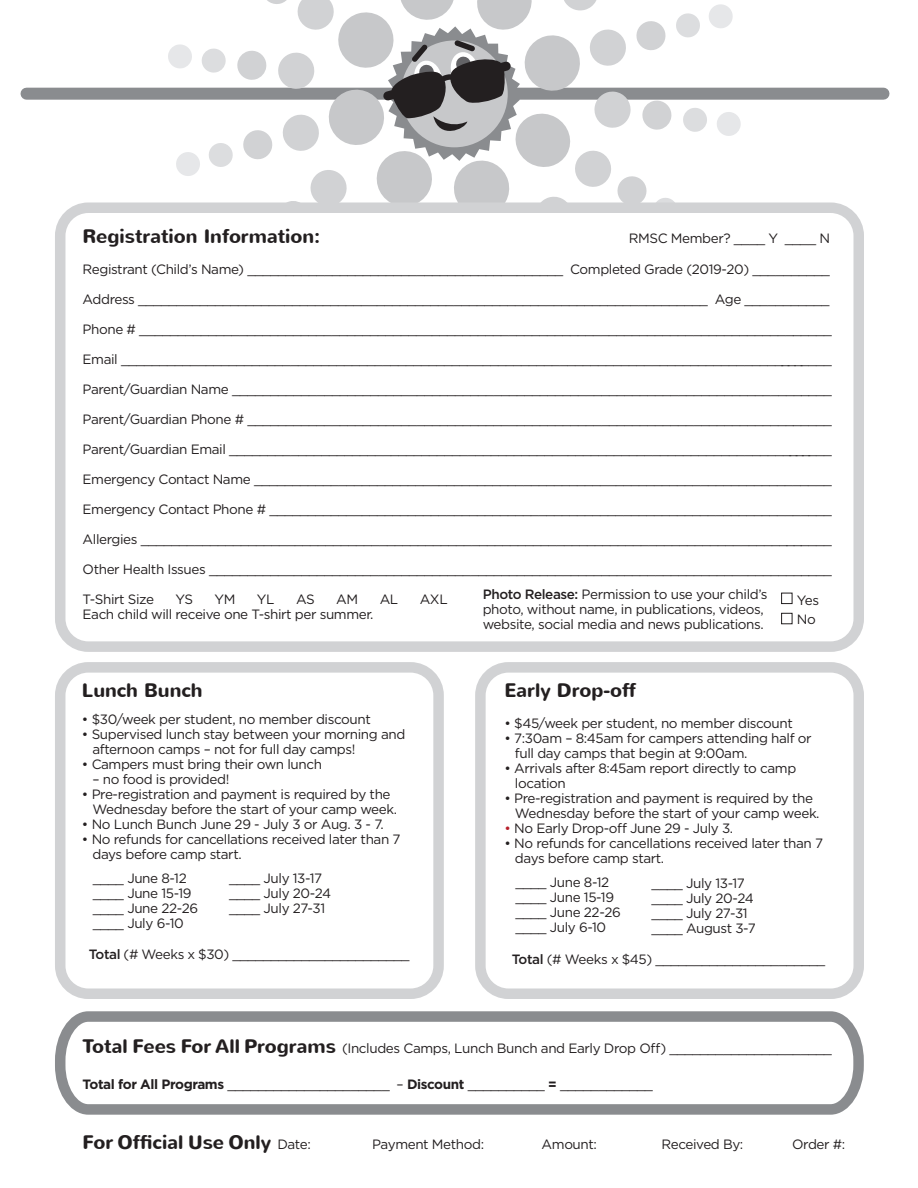
<style>
.page{position:relative;width:918px;height:1188px;background:#fff}
.page>*{position:absolute;margin:0;border:0;box-sizing:border-box;transform-origin:0 0}
.Black_Section_Header{font:700 19.5px "Nunito";color:#231f20}
.Black_Body_Copy{font:13.5px/15px "Gotham";letter-spacing:-.03em;color:#231f20}
.Black_Section_Header-2{font:13.5px "Gotham";letter-spacing:-.03em;color:#231f20}
.s1{font-weight:500}
.s2{color:#b71f2b}
.s3{font-family:"Nunito";font-weight:700;font-size:19.5px}
.s4{font-weight:700}
.s5{font-family:"Gotham";font-weight:400;font-size:13.5px}
</style>
<div class="page">
<div style="left:475px;top:662px;width:389px;height:337px;border:10px solid #d1d2d4;border-radius:28px"></div>
<div style="left:55px;top:662px;width:389px;height:337px;border:10px solid #d1d2d4;border-radius:28px"></div>
<div style="left:27px;top:88px;width:857px;height:12px;background:#8a8c8f"></div>
<svg style="left:167px;top:0;width:574px;height:202px"></svg>
<div style="left:55px;top:202px;width:809px;height:450px;border:10px solid #d1d2d4;border-radius:28px"></div>
<svg style="left:55px;top:1011px;width:809px;height:104px"></svg>
<div style="left:781px;top:593px;width:11px;height:11px;border:1px solid #231f20"></div>
<div style="left:781px;top:613px;width:11px;height:11px;border:1px solid #231f20"></div>
<p class="Black_Section_Header" style="left:83px;top:223px;width:239px">Registration Information:</p>
<p class="Black_Section_Header-2" style="left:629px;top:229px;width:203px">RMSC Member? ____ Y ____ N</p>
<p class="Black_Body_Copy" style="left:83px;top:262px;width:749px">Registrant (Child’s Name) _________________________________________ Completed Grade (2019-20) __________</p>
<p class="Black_Body_Copy" style="left:83px;top:292px;width:749px">Address __________________________________________________________________________ Age ___________</p>
<p class="Black_Body_Copy" style="left:83px;top:322px;width:751px">Phone # __________________________________________________________________________________________</p>
<p class="Black_Body_Copy" style="left:83px;top:352px;width:751px">Email _____________________________________________________________________________________________</p>
<p class="Black_Body_Copy" style="left:83px;top:382px;width:751px">Parent/Guardian Name ______________________________________________________________________________</p>
<p class="Black_Body_Copy" style="left:83px;top:412px;width:751px">Parent/Guardian Phone # ____________________________________________________________________________</p>
<p class="Black_Body_Copy" style="left:83px;top:442px;width:751px">Parent/Guardian Email _______________________________________________________________________________</p>
<p class="Black_Body_Copy" style="left:83px;top:472px;width:751px">Emergency Contact Name ___________________________________________________________________________</p>
<p class="Black_Body_Copy" style="left:83px;top:502px;width:751px">Emergency Contact Phone # _________________________________________________________________________</p>
<p class="Black_Body_Copy" style="left:83px;top:532px;width:751px">Allergies __________________________________________________________________________________________</p>
<p class="Black_Body_Copy" style="left:83px;top:562px;width:751px">Other Health Issues _________________________________________________________________________________</p>
<p class="Black_Body_Copy" style="left:83px;top:592px;width:73px">T-Shirt Size</p>
<p class="Black_Body_Copy" style="left:176px;top:592px;width:19px">YS</p>
<p class="Black_Body_Copy" style="left:215px;top:592px;width:22px">YM</p>
<p class="Black_Body_Copy" style="left:257px;top:592px;width:19px">YL</p>
<p class="Black_Body_Copy" style="left:296px;top:592px;width:20px">AS</p>
<p class="Black_Body_Copy" style="left:336px;top:592px;width:23px">AM</p>
<p class="Black_Body_Copy" style="left:380px;top:592px;width:20px">AL</p>
<p class="Black_Body_Copy" style="left:420px;top:592px;width:29px">AXL</p>
<p class="Black_Body_Copy" style="left:83px;top:607px;width:292px">Each child will receive one T-shirt per summer.</p>
<p class="Black_Body_Copy" style="left:483px;top:586px;width:286px"><span class="s1">Photo Release:</span> Permission to use your child’s photo, without name, in publications, videos, website, social media and news publications.</p>
<p class="Black_Body_Copy" style="left:797px;top:592px;width:24px">Yes</p>
<p class="Black_Body_Copy" style="left:797px;top:611px;width:20px">No</p>
<p class="Black_Section_Header" style="left:82px;top:677px;width:122px">Lunch Bunch</p>
<p class="Black_Body_Copy" style="left:82px;top:711px;width:290px">• $30/week per student, no member discount</p>
<p class="Black_Body_Copy" style="left:92px;top:726px;width:314px;text-indent:-10px">• Supervised lunch stay between your morning and afternoon camps – not for full day camps!</p>
<p class="Black_Body_Copy" style="left:82px;top:756px;width:242px">• Campers must bring their own lunch</p>
<p class="Black_Body_Copy" style="left:92px;top:771px;width:138px">– no food is provided!</p>
<p class="Black_Body_Copy" style="left:92px;top:786px;width:306px;text-indent:-10px">• Pre-registration and payment is required by the<br>Wednesday before the start of your camp week.</p>
<p class="Black_Body_Copy" style="left:82px;top:816px;width:303px">• No Lunch Bunch June 29 - July 3 or Aug. 3 - 7.</p>
<p class="Black_Body_Copy" style="left:92px;top:831px;width:310px;text-indent:-10px">• No refunds for cancellations received later than 7 days before camp start.</p>
<p class="Black_Body_Copy" style="left:93px;top:870px;width:95px">____ June 8-12</p>
<p class="Black_Body_Copy" style="left:93px;top:885px;width:100px">____ June 15-19</p>
<p class="Black_Body_Copy" style="left:93px;top:900px;width:107px">____ June 22-26</p>
<p class="Black_Body_Copy" style="left:93px;top:915px;width:92px">____ July 6-10</p>
<p class="Black_Body_Copy" style="left:89px;top:947px;width:322px"><span class="s1">Total</span> (# Weeks x $30) _______________________</p>
<p class="Black_Body_Copy" style="left:229px;top:871px;width:95px">____ July 13-17</p>
<p class="Black_Body_Copy" style="left:229px;top:886px;width:104px">____ July 20-24</p>
<p class="Black_Body_Copy" style="left:229px;top:901px;width:98px">____ July 27-31</p>
<p class="Black_Section_Header" style="left:504px;top:677px;width:133px">Early Drop-off</p>
<p class="Black_Body_Copy" style="left:504px;top:716px;width:290px">• $45/week per student, no member discount</p>
<p class="Black_Body_Copy" style="left:515px;top:731px;width:298px;text-indent:-10px">• 7:30am – 8:45am for campers attending half or full day camps that begin at 9:00am.</p>
<p class="Black_Body_Copy" style="left:515px;top:761px;width:283px;text-indent:-10px">• Arrivals after 8:45am report directly to camp location</p>
<p class="Black_Body_Copy" style="left:515px;top:791px;width:306px;text-indent:-10px">• Pre-registration and payment is required by the<br>Wednesday before the start of your camp week.</p>
<p class="Black_Body_Copy" style="left:504px;top:821px;width:230px"><span class="s2">•</span> No Early Drop-off June 29 - July 3.</p>
<p class="Black_Body_Copy" style="left:515px;top:836px;width:310px;text-indent:-10px">• No refunds for cancellations received later than 7 days before camp start.</p>
<p class="Black_Body_Copy" style="left:515px;top:875px;width:95px">____ June 8-12</p>
<p class="Black_Body_Copy" style="left:515px;top:890px;width:100px">____ June 15-19</p>
<p class="Black_Body_Copy" style="left:515px;top:905px;width:107px">____ June 22-26</p>
<p class="Black_Body_Copy" style="left:515px;top:920px;width:92px">____ July 6-10</p>
<p class="Black_Body_Copy" style="left:512px;top:951px;width:315px"><span class="s1">Total</span> (# Weeks x $45) ______________________</p>
<p class="Black_Body_Copy" style="left:652px;top:875px;width:95px">____ July 13-17</p>
<p class="Black_Body_Copy" style="left:652px;top:890px;width:104px">____ July 20-24</p>
<p class="Black_Body_Copy" style="left:652px;top:905px;width:98px">____ July 27-31</p>
<p class="Black_Body_Copy" style="left:652px;top:920px;width:106px">____ August 3-7</p>
<p class="Black_Section_Header-2" style="left:83px;top:1040px;width:751px"><span class="s3">Total Fees For All Programs</span> (Includes Camps, Lunch Bunch and Early Drop Off) _____________________</p>
<p class="Black_Section_Header-2" style="left:83px;top:1076px;width:572px"><span class="s4">Total for All Programs</span> _____________________ – <span class="s4">Discount</span> __________ <span class="s4">=</span> ____________</p>
<p class="Black_Section_Header" style="left:83px;top:1129px;width:230px">For Official Use Only <span class="s5">Date:</span></p>
<p class="Black_Section_Header-2" style="left:372px;top:1136px;width:113px">Payment Method:</p>
<p class="Black_Section_Header-2" style="left:542px;top:1136px;width:57px">Amount:</p>
<p class="Black_Section_Header-2" style="left:662px;top:1136px;width:83px">Received By:</p>
<p class="Black_Section_Header-2" style="left:792px;top:1136px;width:55px">Order #:</p>
</div>
